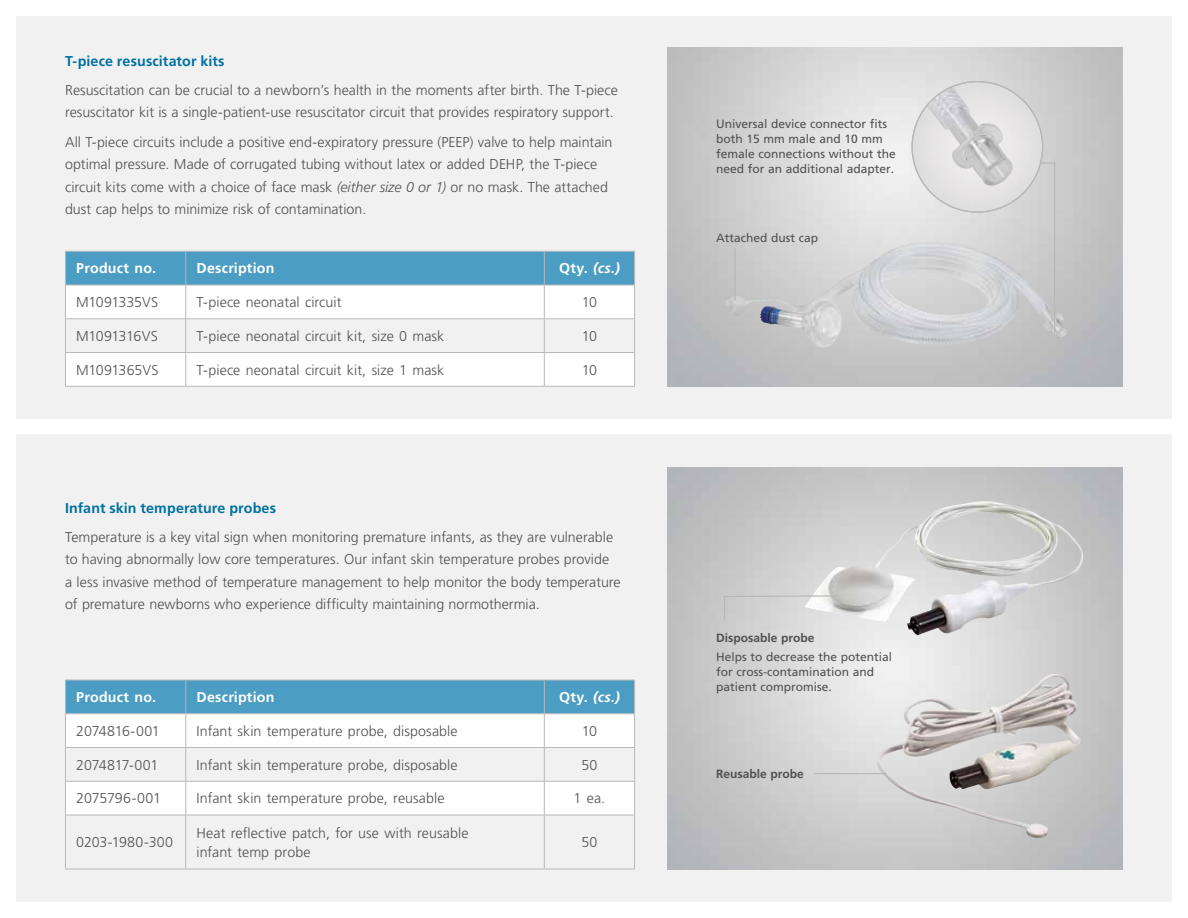
<style>
.page{position:relative;width:1188px;height:918px;background:#fff}
.page>*{position:absolute;margin:0;border:0;box-sizing:border-box;transform-origin:0 0}
.t1{font:300 14.25px/22.5px "Frutiger LT Std";color:#505151}
.t2{font:700 14.25px "Frutiger LT Std";letter-spacing:.005em;color:#00719f}
.t3{font:700 14.25px "Frutiger LT Std";letter-spacing:.015em;color:#fff}
.t4{font:300 14.25px "Frutiger LT Std";letter-spacing:-.02em;color:#505151}
.t5{font:italic 700 14.25px "Frutiger LT Std";color:#fff}
.t6{font:300 14.25px "Frutiger LT Std";letter-spacing:-.035em;color:#505151}
.t7{font:12px/15px "Frutiger LT Std";color:#505151}
.t8{font:700 12px "Frutiger LT Std";color:#505151}
.s1{font-style:italic}
.s2{font-style:normal}
</style>
<div class="page">
<div style="left:16px;top:434px;width:1156px;height:468px;background:#f1f1f2"></div>
<img style="left:667px;top:468px;width:456px;height:401px">
<div style="left:16px;top:16px;width:1156px;height:402px;background:#f1f1f2"></div>
<img style="left:667px;top:48px;width:456px;height:339px">
<img style="left:912px;top:82px;width:131px;height:130px;border-radius:65px">
<img style="left:804px;top:241px;width:127px;height:64px">
<img style="left:877px;top:675px;width:172px;height:164px">
<img style="left:805px;top:501px;width:276px;height:121px">
<img style="left:927px;top:87px;width:86px;height:99px">
<svg style="left:1040px;top:162px;width:16px;height:173px;background:#c8c8c9"></svg>
<svg style="left:723px;top:595px;width:116px;height:27px;background:#d6d6d6"></svg>
<hr style="left:734px;top:248px;width:2px;height:52px;background:#b8b8b9">
<hr style="left:814px;top:773px;width:72px;height:1px;background:#b8b8b9">
<div style="left:66px;top:252px;width:568px;height:33px;background:#4b9dc3"></div>
<svg style="left:66px;top:286px;width:568px;height:100px;fill:#fff"></svg>
<hr style="left:65px;top:251px;width:121px;height:1px;background:#b8b8b9">
<hr style="left:65px;top:252px;width:1px;height:33px;background:#b8b8b9">
<hr style="left:186px;top:251px;width:358px;height:1px;background:#b8b8b9">
<hr style="left:185px;top:252px;width:1px;height:33px;background:#b8b8b9">
<hr style="left:544px;top:251px;width:91px;height:1px;background:#b8b8b9">
<hr style="left:544px;top:252px;width:1px;height:33px;background:#b8b8b9">
<hr style="left:634px;top:252px;width:1px;height:33px;background:#b8b8b9">
<hr style="left:65px;top:285px;width:121px;height:1px;background:#b8b8b9">
<hr style="left:65px;top:285px;width:1px;height:33px;background:#b8b8b9">
<hr style="left:186px;top:285px;width:358px;height:1px;background:#b8b8b9">
<hr style="left:185px;top:285px;width:1px;height:33px;background:#b8b8b9">
<hr style="left:544px;top:285px;width:91px;height:1px;background:#b8b8b9">
<hr style="left:544px;top:285px;width:1px;height:33px;background:#b8b8b9">
<hr style="left:634px;top:285px;width:1px;height:33px;background:#b8b8b9">
<hr style="left:65px;top:318px;width:121px;height:1px;background:#b8b8b9">
<hr style="left:65px;top:319px;width:1px;height:33px;background:#b8b8b9">
<hr style="left:186px;top:318px;width:358px;height:1px;background:#b8b8b9">
<hr style="left:185px;top:319px;width:1px;height:33px;background:#b8b8b9">
<hr style="left:544px;top:318px;width:91px;height:1px;background:#b8b8b9">
<hr style="left:544px;top:319px;width:1px;height:33px;background:#b8b8b9">
<hr style="left:634px;top:319px;width:1px;height:33px;background:#b8b8b9">
<hr style="left:65px;top:352px;width:121px;height:1px;background:#b8b8b9">
<hr style="left:65px;top:353px;width:1px;height:33px;background:#b8b8b9">
<hr style="left:186px;top:352px;width:358px;height:1px;background:#b8b8b9">
<hr style="left:185px;top:353px;width:1px;height:33px;background:#b8b8b9">
<hr style="left:544px;top:352px;width:91px;height:1px;background:#b8b8b9">
<hr style="left:544px;top:353px;width:1px;height:33px;background:#b8b8b9">
<hr style="left:634px;top:353px;width:1px;height:33px;background:#b8b8b9">
<hr style="left:65px;top:386px;width:121px;height:1px;background:#b8b8b9">
<hr style="left:186px;top:386px;width:358px;height:1px;background:#b8b8b9">
<hr style="left:544px;top:386px;width:91px;height:1px;background:#b8b8b9">
<div style="left:66px;top:681px;width:568px;height:32px;background:#4b9dc3"></div>
<svg style="left:66px;top:714px;width:568px;height:101px;fill:#fff"></svg>
<hr style="left:65px;top:680px;width:121px;height:1px;background:#b8b8b9">
<hr style="left:65px;top:680px;width:1px;height:33px;background:#b8b8b9">
<hr style="left:186px;top:680px;width:358px;height:1px;background:#b8b8b9">
<hr style="left:185px;top:680px;width:1px;height:33px;background:#b8b8b9">
<hr style="left:544px;top:680px;width:91px;height:1px;background:#b8b8b9">
<hr style="left:544px;top:680px;width:1px;height:33px;background:#b8b8b9">
<hr style="left:634px;top:680px;width:1px;height:33px;background:#b8b8b9">
<hr style="left:65px;top:713px;width:121px;height:1px;background:#b8b8b9">
<hr style="left:65px;top:714px;width:1px;height:33px;background:#b8b8b9">
<hr style="left:186px;top:713px;width:358px;height:1px;background:#b8b8b9">
<hr style="left:185px;top:714px;width:1px;height:33px;background:#b8b8b9">
<hr style="left:544px;top:713px;width:91px;height:1px;background:#b8b8b9">
<hr style="left:544px;top:714px;width:1px;height:33px;background:#b8b8b9">
<hr style="left:634px;top:714px;width:1px;height:33px;background:#b8b8b9">
<hr style="left:65px;top:747px;width:121px;height:1px;background:#b8b8b9">
<hr style="left:65px;top:748px;width:1px;height:33px;background:#b8b8b9">
<hr style="left:186px;top:747px;width:358px;height:1px;background:#b8b8b9">
<hr style="left:185px;top:748px;width:1px;height:33px;background:#b8b8b9">
<hr style="left:544px;top:747px;width:91px;height:1px;background:#b8b8b9">
<hr style="left:544px;top:748px;width:1px;height:33px;background:#b8b8b9">
<hr style="left:634px;top:748px;width:1px;height:33px;background:#b8b8b9">
<hr style="left:65px;top:781px;width:121px;height:1px;background:#b8b8b9">
<hr style="left:65px;top:782px;width:1px;height:33px;background:#b8b8b9">
<hr style="left:186px;top:781px;width:358px;height:1px;background:#b8b8b9">
<hr style="left:185px;top:782px;width:1px;height:33px;background:#b8b8b9">
<hr style="left:544px;top:781px;width:91px;height:1px;background:#b8b8b9">
<hr style="left:544px;top:782px;width:1px;height:33px;background:#b8b8b9">
<hr style="left:634px;top:782px;width:1px;height:33px;background:#b8b8b9">
<hr style="left:65px;top:815px;width:121px;height:1px;background:#b8b8b9">
<hr style="left:65px;top:815px;width:1px;height:54px;background:#b8b8b9">
<hr style="left:186px;top:815px;width:358px;height:1px;background:#b8b8b9">
<hr style="left:185px;top:815px;width:1px;height:54px;background:#b8b8b9">
<hr style="left:544px;top:815px;width:91px;height:1px;background:#b8b8b9">
<hr style="left:544px;top:815px;width:1px;height:54px;background:#b8b8b9">
<hr style="left:634px;top:815px;width:1px;height:54px;background:#b8b8b9">
<hr style="left:65px;top:869px;width:121px;height:1px;background:#b8b8b9">
<hr style="left:186px;top:869px;width:358px;height:1px;background:#b8b8b9">
<hr style="left:544px;top:869px;width:91px;height:1px;background:#b8b8b9">
<p class="t2" style="left:65px;top:52px;width:161px">T-piece resuscitator kits</p>
<p class="t1" style="left:65px;top:79px;width:554px">Resuscitation can be crucial to a newborn’s health in the moments after birth. The T-piece resuscitator kit is a single-patient-use resuscitator circuit that provides respiratory support.</p>
<p class="t1" style="left:65px;top:131px;width:549px">All T-piece circuits include a positive end-expiratory pressure (PEEP) valve to help maintain optimal pressure. Made of corrugated tubing without latex or added DEHP, the T-piece circuit kits come with a choice of face mask <span class="s1">(either size 0 or 1)</span> or no mask. The attached dust cap helps to minimize risk of contamination.</p>
<p class="t3" style="left:76px;top:260px;width:81px">Product no.</p>
<p class="t3" style="left:197px;top:260px;width:79px">Description</p>
<p class="t5" style="left:559px;top:260px;width:62px"><span class="s2">Qty.</span> (cs.)</p>
<p class="t1" style="left:76px;top:291px;width:84px">M1091335VS</p>
<p class="t1" style="left:197px;top:291px;width:147px">T-piece neonatal circuit</p>
<p class="t1" style="left:582px;top:291px;width:17px">10</p>
<p class="t6" style="left:76px;top:328px;width:83px">M1091316VS</p>
<p class="t1" style="left:197px;top:325px;width:249px">T-piece neonatal circuit kit, size 0 mask</p>
<p class="t1" style="left:582px;top:325px;width:17px">10</p>
<p class="t1" style="left:76px;top:359px;width:84px">M1091365VS</p>
<p class="t1" style="left:197px;top:359px;width:249px">T-piece neonatal circuit kit, size 1 mask</p>
<p class="t1" style="left:582px;top:359px;width:17px">10</p>
<p class="t2" style="left:65px;top:499px;width:212px">Infant skin temperature probes</p>
<p class="t1" style="left:65px;top:526px;width:557px">Temperature is a key vital sign when monitoring premature infants, as they are vulnerable to having abnormally low core temperatures. Our infant skin temperature probes provide<br>a less invasive method of temperature management to help monitor the body temperature of premature newborns who experience difficulty maintaining normothermia.</p>
<p class="t3" style="left:76px;top:689px;width:81px">Product no.</p>
<p class="t3" style="left:197px;top:689px;width:79px">Description</p>
<p class="t5" style="left:559px;top:689px;width:62px"><span class="s2">Qty.</span> (cs.)</p>
<p class="t4" style="left:76px;top:723px;width:85px">2074816-001</p>
<p class="t1" style="left:197px;top:720px;width:263px">Infant skin temperature probe, disposable</p>
<p class="t1" style="left:582px;top:720px;width:17px">10</p>
<p class="t4" style="left:76px;top:757px;width:84px">2074817-001</p>
<p class="t1" style="left:197px;top:754px;width:263px">Infant skin temperature probe, disposable</p>
<p class="t1" style="left:581px;top:754px;width:17px">50</p>
<p class="t1" style="left:76px;top:788px;width:86px">2075796-001</p>
<p class="t1" style="left:197px;top:788px;width:250px">Infant skin temperature probe, reusable</p>
<p class="t1" style="left:574px;top:788px;width:33px">1 ea.</p>
<p class="t1" style="left:76px;top:831px;width:98px">0203-1980-300</p>
<p class="t1" style="left:197px;top:823px;width:273px;line-height:19.5px">Heat reflective patch, for use with reusable infant temp probe</p>
<p class="t1" style="left:581px;top:831px;width:17px">50</p>
<p class="t7" style="left:716px;top:116px;width:181px">Universal device connector fits both 15 mm male and 10 mm female connections without the need for an additional adapter.</p>
<p class="t7" style="left:716px;top:230px;width:104px">Attached dust cap</p>
<p class="t8" style="left:716px;top:630px;width:100px">Disposable probe</p>
<p class="t7" style="left:716px;top:650px;width:178px">Helps to decrease the potential for cross-contamination and patient compromise.</p>
<p class="t8" style="left:716px;top:766px;width:89px">Reusable probe</p>
</div>
